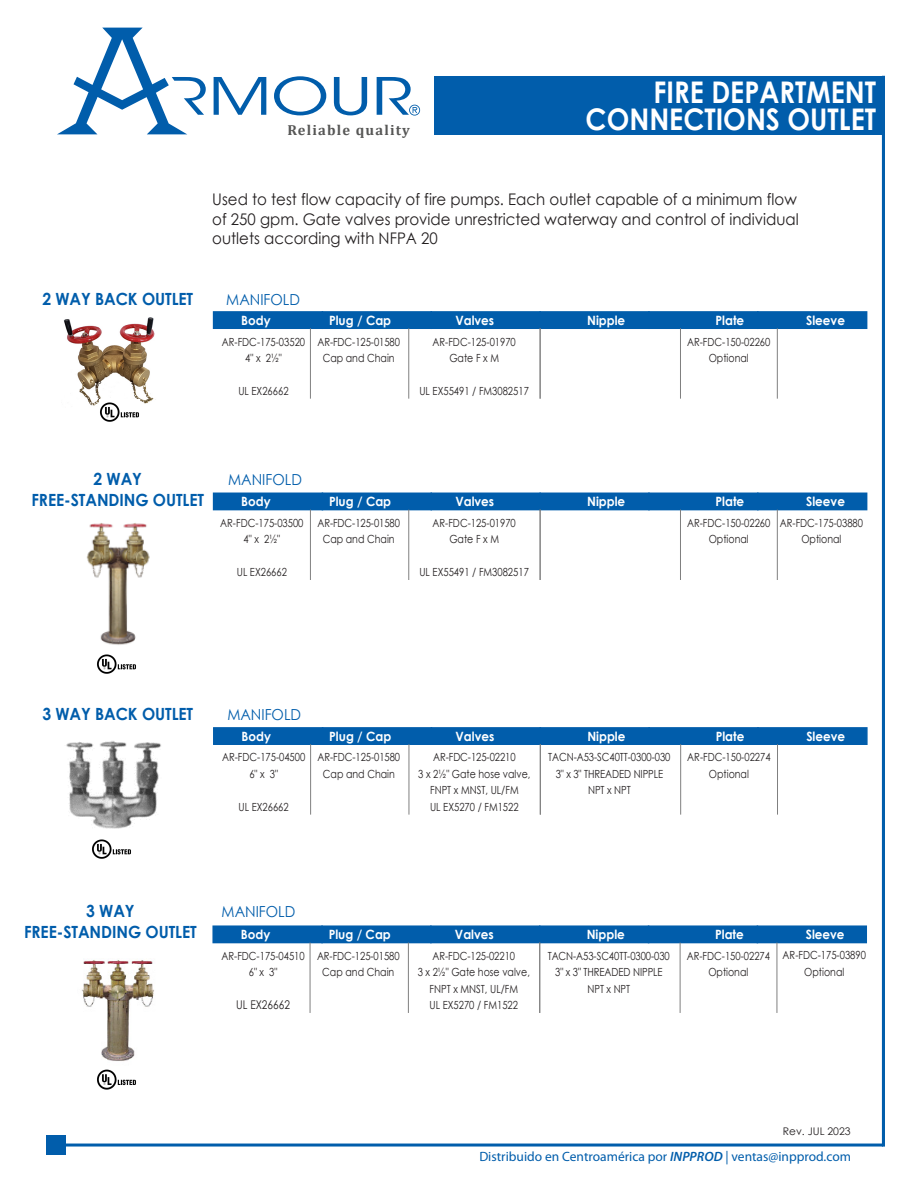
<style>
.page{position:relative;width:918px;height:1188px;background:#fff}
.page>*{position:absolute;margin:0;border:0;box-sizing:border-box;transform-origin:0 0}
.t1{font:700 29.85px/27px "Century Gothic";color:#fff;text-align:right;scale:.91 1}
.t2{font:700 16.8px/21px "Century Gothic";letter-spacing:-.005em;color:#015dab;text-align:center;scale:.94 1}
.t3{font:16.05px/19.5px "Century Gothic";color:#231f20;scale:.94 1}
.t4{font:15.15px "Century Gothic";color:#015dab;scale:.94 1}
.t5{font:700 14.55px "Cambria";letter-spacing:.08em;color:#575756}
.t6{font:13.5px "Myriad Pro";color:#015dab}
.t7{font:700 12.75px "Century Gothic";color:#fff;scale:.94 1}
.t8{font:12px "Century Gothic";color:#231f20;scale:.84 1}
.t9{font:11.25px/16.5px "Century Gothic";color:#231f20;text-align:center;scale:.84 1}
.t10{font:10.5px "Century Gothic";color:#231f20}
.s1{font-weight:600;font-style:italic}
</style>
<div class="page">
<div style="left:435px;top:76px;width:450px;height:58px;background:#015dab"></div>
<svg style="left:57px;top:28px;width:149px;height:106px"></svg>
<svg style="left:214px;top:77px;width:52px;height:38px"></svg>
<svg style="left:274px;top:76px;width:52px;height:39px"></svg>
<svg style="left:334px;top:77px;width:33px;height:38px"></svg>
<hr style="left:56px;top:1144px;width:827px;height:3px;background:#015dab">
<div style="left:46px;top:1135px;width:20px;height:20px;background:#015dab"></div>
<hr style="left:882px;top:76px;width:3px;height:1071px;background:#015dab">
<img style="left:63px;top:317px;width:92px;height:89px">
<img style="left:86px;top:523px;width:64px;height:122px">
<img style="left:66px;top:741px;width:95px;height:88px">
<img style="left:81px;top:960px;width:73px;height:101px">
<img style="left:97px;top:1069px;width:39px;height:21px">
<img style="left:92px;top:839px;width:39px;height:20px">
<img style="left:97px;top:654px;width:39px;height:20px">
<img style="left:99px;top:399px;width:40px;height:23px">
<svg style="left:377px;top:77px;width:43px;height:39px"></svg>
<div style="left:213px;top:727px;width:110px;height:18px;background:#015dab;border:2px solid #015dab"></div>
<div style="left:322px;top:727px;width:110px;height:18px;background:#015dab;border:2px solid #015dab"></div>
<div style="left:431px;top:727px;width:110px;height:18px;background:#015dab;border:2px solid #015dab"></div>
<div style="left:540px;top:727px;width:110px;height:18px;background:#015dab;border:2px solid #015dab"></div>
<div style="left:648px;top:727px;width:111px;height:18px;background:#015dab;border:2px solid #015dab"></div>
<div style="left:757px;top:727px;width:111px;height:18px;background:#015dab;border:2px solid #015dab"></div>
<hr style="left:310px;top:744px;width:1px;height:71px;background:#808080">
<hr style="left:409px;top:744px;width:1px;height:71px;background:#808080">
<hr style="left:540px;top:744px;width:1px;height:71px;background:#808080">
<hr style="left:680px;top:744px;width:1px;height:71px;background:#808080">
<hr style="left:777px;top:744px;width:1px;height:71px;background:#808080">
<div style="left:213px;top:493px;width:110px;height:17px;background:#015dab"></div>
<div style="left:322px;top:493px;width:110px;height:17px;background:#015dab"></div>
<div style="left:431px;top:493px;width:110px;height:17px;background:#015dab"></div>
<div style="left:539px;top:493px;width:111px;height:17px;background:#015dab"></div>
<div style="left:648px;top:493px;width:111px;height:17px;background:#015dab"></div>
<div style="left:757px;top:493px;width:110px;height:17px;background:#015dab"></div>
<hr style="left:310px;top:510px;width:1px;height:70px;background:#808080">
<hr style="left:408px;top:510px;width:1px;height:70px;background:#808080">
<hr style="left:540px;top:510px;width:1px;height:70px;background:#808080">
<hr style="left:680px;top:510px;width:1px;height:70px;background:#808080">
<hr style="left:777px;top:510px;width:1px;height:70px;background:#808080">
<div style="left:213px;top:311px;width:110px;height:18px;background:#015dab;border:2px solid #015dab"></div>
<div style="left:322px;top:311px;width:110px;height:18px;background:#015dab;border:2px solid #015dab"></div>
<div style="left:431px;top:311px;width:110px;height:18px;background:#015dab;border:2px solid #015dab"></div>
<div style="left:539px;top:311px;width:111px;height:18px;background:#015dab;border:2px solid #015dab"></div>
<div style="left:648px;top:311px;width:111px;height:18px;background:#015dab;border:2px solid #015dab"></div>
<div style="left:757px;top:311px;width:110px;height:18px;background:#015dab;border:2px solid #015dab"></div>
<hr style="left:310px;top:328px;width:1px;height:71px;background:#808080">
<hr style="left:408px;top:328px;width:1px;height:71px;background:#808080">
<hr style="left:540px;top:328px;width:1px;height:71px;background:#808080">
<hr style="left:680px;top:328px;width:1px;height:71px;background:#808080">
<hr style="left:777px;top:328px;width:1px;height:71px;background:#808080">
<div style="left:212px;top:925px;width:111px;height:18px;background:#015dab;border:2px solid #015dab"></div>
<div style="left:321px;top:925px;width:111px;height:18px;background:#015dab;border:2px solid #015dab"></div>
<div style="left:430px;top:925px;width:110px;height:18px;background:#015dab;border:2px solid #015dab"></div>
<div style="left:539px;top:925px;width:110px;height:18px;background:#015dab;border:2px solid #015dab"></div>
<div style="left:648px;top:925px;width:110px;height:18px;background:#015dab;border:2px solid #015dab"></div>
<div style="left:757px;top:925px;width:110px;height:18px;background:#015dab;border:2px solid #015dab"></div>
<hr style="left:310px;top:943px;width:1px;height:70px;background:#808080">
<hr style="left:408px;top:943px;width:1px;height:70px;background:#808080">
<hr style="left:539px;top:943px;width:1px;height:70px;background:#808080">
<hr style="left:680px;top:943px;width:1px;height:70px;background:#808080">
<hr style="left:777px;top:943px;width:1px;height:70px;background:#808080">
<p class="t5" style="left:287px;top:120px;width:124px">Reliable quality</p>
<h1 class="t1" style="left:586px;top:78px;width:321px">FIRE DEPARTMENT<br>CONNECTIONS OUTLET</h1>
<h3 class="t3" style="left:212px;top:190px;width:625px">Used to test flow capacity of fire pumps. Each outlet capable of a minimum flow of 250 gpm. Gate valves provide unrestricted waterway and control of individual outlets according with NFPA 20</h3>
<h2 class="t2" style="left:42px;top:288px;width:162px">2 WAY BACK OUTLET</h2>
<h3 class="t4" style="left:226px;top:289px;width:80px">MANIFOLD</h3>
<p class="t7" style="left:241px;top:310px;width:33px">Body</p>
<p class="t7" style="left:329px;top:310px;width:68px">Plug / Cap</p>
<p class="t7" style="left:455px;top:310px;width:43px">Valves</p>
<p class="t7" style="left:587px;top:310px;width:42px">Nipple</p>
<p class="t7" style="left:716px;top:310px;width:32px">Plate</p>
<p class="t7" style="left:806px;top:310px;width:43px">Sleeve</p>
<p class="t9" style="left:222px;top:333px;width:101px">AR-FDC-175-03520<br>4" x 2½"</p>
<p class="t9" style="left:238px;top:383px;width:61px">UL EX26662</p>
<p class="t9" style="left:317px;top:333px;width:100px">AR-FDC-125-01580<br>Cap and Chain</p>
<p class="t9" style="left:433px;top:333px;width:101px">AR-FDC-125-01970<br>Gate F x M</p>
<p class="t9" style="left:419px;top:383px;width:132px">UL EX55491 / FM3082517</p>
<p class="t9" style="left:687px;top:333px;width:101px">AR-FDC-150-02260<br>Optional</p>
<h2 class="t2" style="left:31px;top:467px;width:185px">2 WAY<br>FREE-STANDING OUTLET</h2>
<h3 class="t4" style="left:228px;top:469px;width:80px">MANIFOLD</h3>
<p class="t7" style="left:241px;top:492px;width:33px">Body</p>
<p class="t7" style="left:329px;top:492px;width:68px">Plug / Cap</p>
<p class="t7" style="left:455px;top:492px;width:43px">Valves</p>
<p class="t7" style="left:587px;top:492px;width:42px">Nipple</p>
<p class="t7" style="left:716px;top:492px;width:32px">Plate</p>
<p class="t7" style="left:806px;top:492px;width:43px">Sleeve</p>
<p class="t9" style="left:220px;top:514px;width:101px">AR-FDC-175-03500<br>4" x 2½"</p>
<p class="t9" style="left:237px;top:564px;width:61px">UL EX26662</p>
<p class="t9" style="left:317px;top:514px;width:100px">AR-FDC-125-01580<br>Cap and Chain</p>
<p class="t9" style="left:433px;top:514px;width:101px">AR-FDC-125-01970<br>Gate F x M</p>
<p class="t9" style="left:419px;top:564px;width:132px">UL EX55491 / FM3082517</p>
<p class="t9" style="left:687px;top:514px;width:101px">AR-FDC-150-02260<br>Optional</p>
<p class="t9" style="left:780px;top:514px;width:101px">AR-FDC-175-03880<br>Optional</p>
<h2 class="t2" style="left:42px;top:703px;width:162px">3 WAY BACK OUTLET</h2>
<h3 class="t4" style="left:227px;top:704px;width:80px">MANIFOLD</h3>
<p class="t7" style="left:241px;top:726px;width:33px">Body</p>
<p class="t7" style="left:329px;top:726px;width:68px">Plug / Cap</p>
<p class="t7" style="left:456px;top:726px;width:43px">Valves</p>
<p class="t7" style="left:587px;top:726px;width:42px">Nipple</p>
<p class="t7" style="left:716px;top:726px;width:32px">Plate</p>
<p class="t7" style="left:806px;top:726px;width:43px">Sleeve</p>
<p class="t9" style="left:222px;top:749px;width:101px">AR-FDC-175-04500<br>6" x 3"</p>
<p class="t9" style="left:239px;top:798px;width:61px">UL EX26662</p>
<p class="t9" style="left:318px;top:749px;width:100px">AR-FDC-125-01580<br>Cap and Chain</p>
<p class="t9" style="left:418px;top:749px;width:135px">AR-FDC-125-02210<br>3 x 2½" Gate hose valve,<br>FNPT x MNST, UL/FM<br>UL EX5270 / FM1522</p>
<p class="t9" style="left:687px;top:749px;width:101px">AR-FDC-150-02274<br>Optional</p>
<p class="t9" style="left:548px;top:749px;width:147px">TACN-A53-SC40TT-0300-030<br>3" x 3" THREADED NIPPLE<br>NPT x NPT</p>
<h2 class="t2" style="left:24px;top:900px;width:185px">3 WAY<br>FREE-STANDING OUTLET</h2>
<h3 class="t4" style="left:222px;top:901px;width:80px">MANIFOLD</h3>
<p class="t7" style="left:241px;top:925px;width:33px">Body</p>
<p class="t7" style="left:329px;top:925px;width:68px">Plug / Cap</p>
<p class="t7" style="left:455px;top:925px;width:43px">Valves</p>
<p class="t7" style="left:587px;top:925px;width:42px">Nipple</p>
<p class="t7" style="left:715px;top:925px;width:32px">Plate</p>
<p class="t7" style="left:806px;top:925px;width:43px">Sleeve</p>
<p class="t9" style="left:221px;top:947px;width:101px">AR-FDC-175-04510<br>6" x 3"</p>
<p class="t8" style="left:236px;top:997px;width:65px">UL EX26662</p>
<p class="t9" style="left:548px;top:947px;width:147px">TACN-A53-SC40TT-0300-030<br>3" x 3" THREADED NIPPLE<br>NPT x NPT</p>
<p class="t9" style="left:783px;top:947px;width:101px">AR-FDC-175-03890<br>Optional</p>
<p class="t9" style="left:317px;top:947px;width:100px">AR-FDC-125-01580<br>Cap and Chain</p>
<p class="t9" style="left:418px;top:947px;width:135px">AR-FDC-125-02210<br>3 x 2½" Gate hose valve,<br>FNPT x MNST, UL/FM<br>UL EX5270 / FM1522</p>
<p class="t9" style="left:687px;top:947px;width:101px">AR-FDC-150-02274<br>Optional</p>
<p class="t10" style="left:783px;top:1124px;width:69px">Rev. JUL 2023</p>
<p class="t6" style="left:479px;top:1150px;width:373px">Distribuido en Centroamérica por <span class="s1">INPPROD</span> | ventas@inpprod.com</p>
</div>
